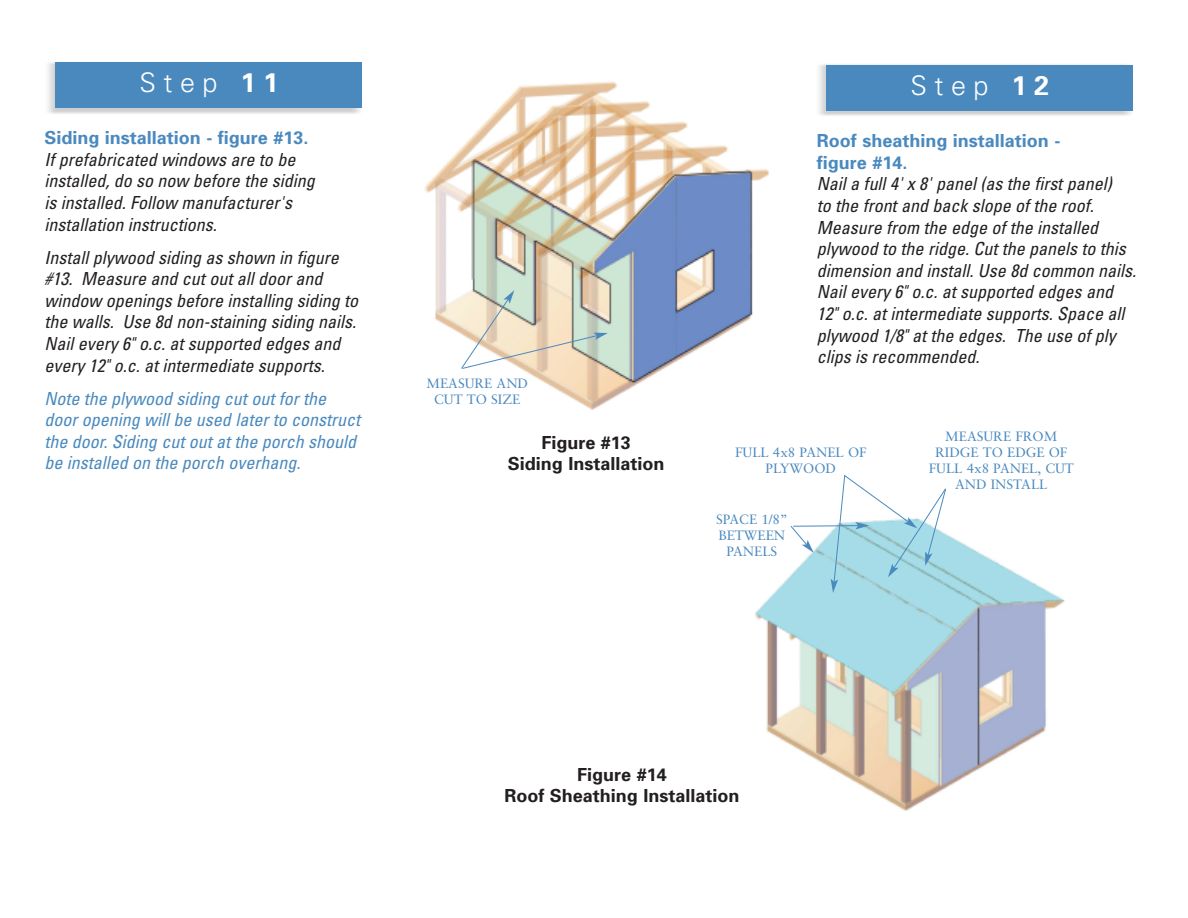
<style>
.page{position:relative;width:1188px;height:918px;background:#fff}
.page>*{position:absolute;margin:0;border:0;box-sizing:border-box;transform-origin:0 0}
.t1{font:300 27px "Univers";letter-spacing:.28em;color:#fff}
.t2{font:italic condensed 18px/21.6px "Univers";color:#231f20}
.t3{font:italic condensed 18px/21.6px "Univers";color:#4a89be}
.t4{font:700 18px/21.8px "Univers";color:#4a89be}
.t5{font:700 18px/21.6px "Univers";color:#231f20;text-align:center}
.t6{font:13.5px/16.2px "Sabon";color:#4a89be;text-align:center}
.s1{font-weight:700}
</style>
<div class="page">
<div style="left:55px;top:62px;width:307px;height:46px;background:#4a89be"></div>
<img style="left:819px;top:64px;width:314px;height:52px">
<div style="left:826px;top:65px;width:307px;height:45px;background:#4a89be"></div>
<img style="left:425px;top:81px;width:344px;height:329px">
<img style="left:755px;top:534px;width:310px;height:277px">
<div style="left:454px;top:766px;width:336px;height:55px;background:#fff"></div>
<svg style="left:460px;top:290px;width:148px;height:79px;background:#dfd8c4"></svg>
<svg style="left:790px;top:474px;width:157px;height:119px"></svg>
<h1 class="t1" style="left:140px;top:73px;width:140px">Step <span class="s1">11</span></h1>
<h1 class="t1" style="left:911px;top:75px;width:140px">Step <span class="s1">12</span></h1>
<p class="t4" style="left:44px;top:129px;width:266px">Siding installation - figure #13.</p>
<p class="t2" style="left:44px;top:150px;width:272px">If prefabricated windows are to be installed, do so now before the siding is installed. Follow manufacturer's installation instructions.</p>
<p class="t2" style="left:44px;top:248px;width:315px">Install plywood siding as shown in figure #13. Measure and cut out all door and window openings before installing siding to the walls. Use 8d non-staining siding nails.<br>Nail every 6" o.c. at supported edges and every 12" o.c. at intermediate supports.</p>
<p class="t3" style="left:44px;top:389px;width:317px">Note the plywood siding cut out for the door opening will be used later to construct the door. Siding cut out at the porch should be installed on the porch overhang.</p>
<p class="t4" style="left:817px;top:132px;width:245px">Roof sheathing installation - figure #14.</p>
<p class="t2" style="left:817px;top:175px;width:321px">Nail a full 4' x 8' panel (as the first panel)<br>to the front and back slope of the roof.<br>Measure from the edge of the installed plywood to the ridge. Cut the panels to this dimension and install. Use 8d common nails.<br>Nail every 6" o.c. at supported edges and 12" o.c. at intermediate supports. Space all plywood 1/8" at the edges. The use of ply clips is recommended.</p>
<p class="t6" style="left:427px;top:376px;width:103px">MEASURE AND<br>CUT TO SIZE</p>
<p class="t6" style="left:929px;top:429px;width:147px">MEASURE FROM<br>RIDGE TO EDGE OF<br>FULL 4x8 PANEL, CUT<br>AND INSTALL</p>
<p class="t5" style="left:508px;top:433px;width:158px">Figure #13<br>Siding Installation</p>
<p class="t6" style="left:735px;top:446px;width:133px">FULL 4x8 PANEL OF<br>PLYWOOD</p>
<p class="t6" style="left:716px;top:512px;width:73px">SPACE 1/8”<br>BETWEEN<br>PANELS</p>
<p class="t5" style="left:504px;top:765px;width:237px">Figure #14<br>Roof Sheathing Installation</p>
</div>
